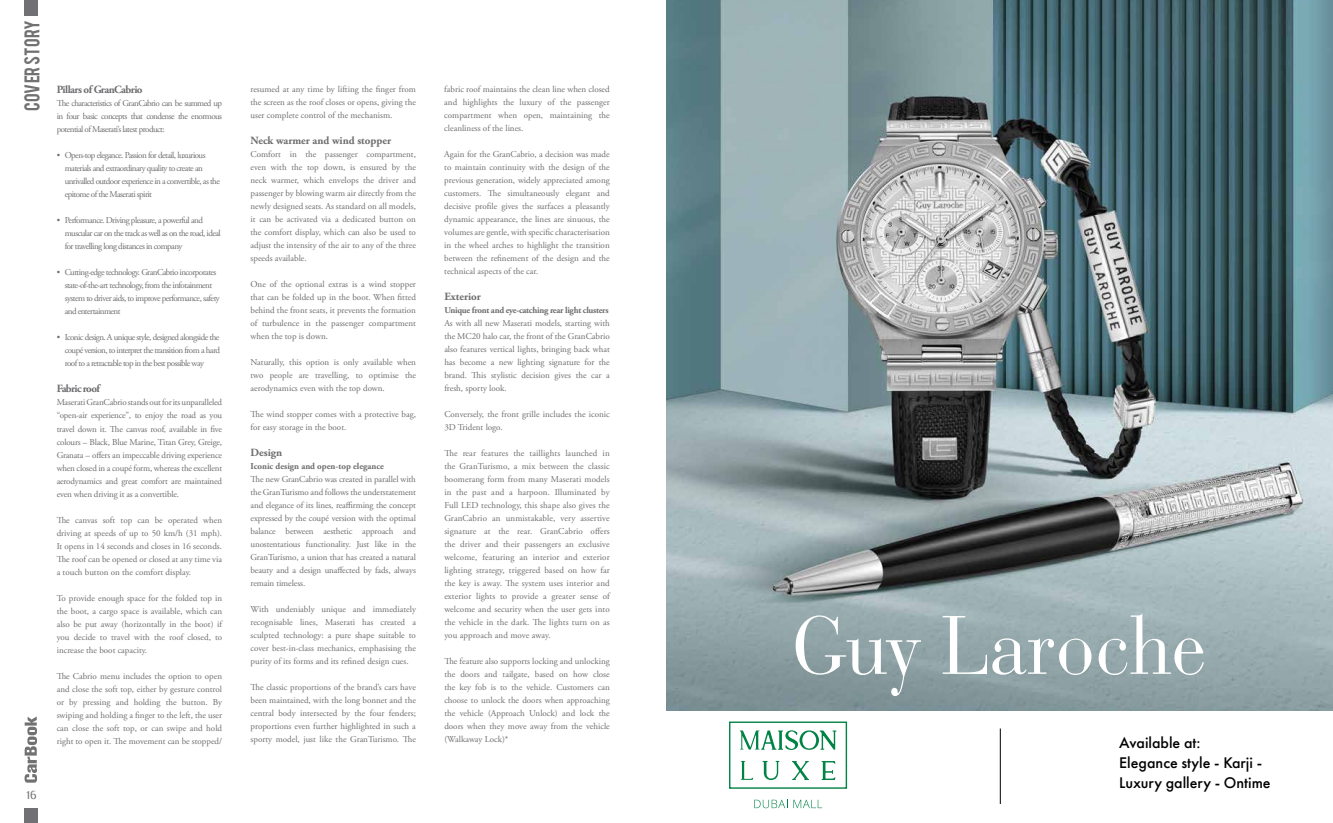
<style>
.page{position:relative;width:1333px;height:823px;background:#fff}
.page>*{position:absolute;margin:0;border:0;box-sizing:border-box;transform-origin:0 0}
.t1{font:16.7px "Bebas";color:#717073}
.t2{font:500 16px/19.8px "Futura PT";color:#000}
.t3{font:12px "Philosopher";color:#717073}
.t4{font:700 11px "Adobe Garamond Pro";letter-spacing:-.005em;color:#6d6c6f}
.t5{font:700 11px "Adobe Garamond Pro";letter-spacing:-.05em;color:#6d6c6f}
.t6{font:700 11px "Adobe Garamond Pro";letter-spacing:-.06em;color:#6d6c6f}
.t7{font:9px/13px "Adobe Garamond Pro";color:#6d6c6f;text-align:justify}
.t8{font:9px/13px "Adobe Garamond Pro";letter-spacing:-.06em;color:#6d6c6f}
.t9{font:700 9px "Adobe Garamond Pro";letter-spacing:-.03em;color:#6d6c6f}
.t10{font:700 9px "Adobe Garamond Pro";color:#6d6c6f}
</style>
<div class="page">
<svg style="left:25px;top:716px;width:12px;height:66px"></svg>
<div style="left:25px;top:807px;width:13px;height:15px;background:#717073"></div>
<img style="left:666px;top:0;width:666px;height:711px">
<hr style="left:999px;top:728px;width:1px;height:75px;background:#000">
<div style="left:729px;top:721px;width:118px;height:67px;border:1px solid #008345"></div>
<svg style="left:740px;top:761px;width:13px;height:18px"></svg>
<svg style="left:821px;top:761px;width:14px;height:18px"></svg>
<svg style="left:762px;top:760px;width:17px;height:19px"></svg>
<svg style="left:792px;top:761px;width:17px;height:18px"></svg>
<svg style="left:739px;top:730px;width:97px;height:19px"></svg>
<svg style="left:754px;top:799px;width:31px;height:8px"></svg>
<svg style="left:793px;top:799px;width:26px;height:8px"></svg>
<svg style="left:795px;top:615px;width:126px;height:80px;background:#9cacb0"></svg>
<svg style="left:942px;top:615px;width:44px;height:58px"></svg>
<svg style="left:992px;top:637px;width:99px;height:37px"></svg>
<svg style="left:1098px;top:612px;width:105px;height:62px;background:#abbbbe"></svg>
<div style="left:25px;top:0;width:13px;height:15px;background:#717073"></div>
<h1 class="t1" style="left:20px;top:111px;width:92px;rotate:-90deg">COVER STORY</h1>
<p class="t5" style="left:57px;top:83px;width:87px">Pillars of GranCabrio</p>
<p class="t7" style="left:57px;top:97px;width:167px">The characteristics of GranCabrio can be summed up in four basic concepts that condense the enormous potential of Maserati’s latest product:</p>
<p class="t8" style="left:65px;top:149px;width:157px;text-indent:-8px">• Open-top elegance. Passion for detail, luxurious materials and extraordinary quality to create an unrivalled outdoor experience in a convertible, as the epitome of the Maserati spirit</p>
<p class="t8" style="left:65px;top:214px;width:157px;text-indent:-8px">• Performance. Driving pleasure, a powerful and muscular car on the track as well as on the road, ideal for travelling long distances in company</p>
<p class="t8" style="left:65px;top:266px;width:157px;text-indent:-8px">• Cutting-edge technology. GranCabrio incorporates state-of-the-art technology, from the infotainment system to driver aids, to improve performance, safety and entertainment</p>
<p class="t7" style="left:65px;top:331px;width:157px;text-indent:-8px">• Iconic design. A unique style, designed alongside the coupé version, to interpret the transition from a hard roof to a retractable top in the best possible way</p>
<p class="t6" style="left:57px;top:382px;width:45px">Fabric roof</p>
<p class="t7" style="left:57px;top:396px;width:167px">Maserati GranCabrio stands out for its unparalleled “open-air experience”, to enjoy the road as you travel down it. The canvas roof, available in five colours – Black, Blue Marine, Titan Grey, Greige, Granata – offers an impeccable driving experience when closed in a coupé form, whereas the excellent aerodynamics and great comfort are maintained even when driving it as a convertible.</p>
<p class="t7" style="left:57px;top:513px;width:167px">The canvas soft top can be operated when driving at speeds of up to 50 km/h (31 mph).<br>It opens in 14 seconds and closes in 16 seconds.<br>The roof can be opened or closed at any time via a touch button on the comfort display.</p>
<p class="t7" style="left:57px;top:591px;width:167px">To provide enough space for the folded top in the boot, a cargo space is available, which can also be put away (horizontally in the boot) if you decide to travel with the roof closed, to increase the boot capacity.</p>
<p class="t7" style="left:57px;top:669px;width:167px">The Cabrio menu includes the option to open and close the soft top, either by gesture control or by pressing and holding the button. By swiping and holding a finger to the left, the user can close the soft top, or can swipe and hold right to open it. The movement can be stopped/</p>
<h3 class="t3" style="left:26px;top:788px;width:12px">16</h3>
<p class="t7" style="left:250px;top:82px;width:167px">resumed at any time by lifting the finger from the screen as the roof closes or opens, giving the user complete control of the mechanism.</p>
<p class="t4" style="left:250px;top:134px;width:142px">Neck warmer and wind stopper</p>
<p class="t7" style="left:250px;top:148px;width:167px">Comfort in the passenger compartment, even with the top down, is ensured by the neck warmer, which envelops the driver and passenger by blowing warm air directly from the newly designed seats. As standard on all models, it can be activated via a dedicated button on the comfort display, which can also be used to adjust the intensity of the air to any of the three speeds available.</p>
<p class="t7" style="left:250px;top:277px;width:167px">One of the optional extras is a wind stopper that can be folded up in the boot. When fitted behind the front seats, it prevents the formation of turbulence in the passenger compartment when the top is down.</p>
<p class="t7" style="left:250px;top:355px;width:167px">Naturally, this option is only available when two people are travelling, to optimise the aerodynamics even with the top down.</p>
<p class="t7" style="left:250px;top:407px;width:167px">The wind stopper comes with a protective bag, for easy storage in the boot.</p>
<p class="t4" style="left:250px;top:446px;width:33px">Design</p>
<p class="t10" style="left:250px;top:460px;width:135px">Iconic design and open-top elegance</p>
<p class="t7" style="left:250px;top:473px;width:167px">The new GranCabrio was created in parallel with the GranTurismo and follows the understatement and elegance of its lines, reaffirming the concept expressed by the coupé version with the optimal balance between aesthetic approach and unostentatious functionality. Just like in the GranTurismo, a union that has created a natural beauty and a design unaffected by fads, always remain timeless.</p>
<p class="t7" style="left:250px;top:602px;width:167px">With undeniably unique and immediately recognisable lines, Maserati has created a sculpted technology: a pure shape suitable to cover best-in-class mechanics, emphasising the purity of its forms and its refined design cues.</p>
<p class="t7" style="left:250px;top:680px;width:167px">The classic proportions of the brand’s cars have been maintained, with the long bonnet and the central body intersected by the four fenders; proportions even further highlighted in such a sporty model, just like the GranTurismo. The</p>
<p class="t7" style="left:444px;top:82px;width:167px">fabric roof maintains the clean line when closed and highlights the luxury of the passenger compartment when open, maintaining the cleanliness of the lines.</p>
<p class="t7" style="left:444px;top:147px;width:167px">Again for the GranCabrio, a decision was made to maintain continuity with the design of the previous generation, widely appreciated among customers. The simultaneously elegant and decisive profile gives the surfaces a pleasantly dynamic appearance, the lines are sinuous, the volumes are gentle, with specific characterisation in the wheel arches to highlight the transition between the refinement of the design and the technical aspects of the car.</p>
<p class="t4" style="left:444px;top:290px;width:38px">Exterior</p>
<p class="t9" style="left:444px;top:304px;width:166px">Unique front and eye-catching rear light clusters</p>
<p class="t7" style="left:444px;top:317px;width:167px">As with all new Maserati models, starting with the MC20 halo car, the front of the GranCabrio also features vertical lights, bringing back what has become a new lighting signature for the brand. This stylistic decision gives the car a fresh, sporty look.</p>
<p class="t7" style="left:444px;top:408px;width:167px">Conversely, the front grille includes the iconic<br>3D Trident logo.</p>
<p class="t7" style="left:444px;top:447px;width:167px">The rear features the taillights launched in the GranTurismo, a mix between the classic boomerang form from many Maserati models in the past and a harpoon. Illuminated by Full LED technology, this shape also gives the GranCabrio an unmistakable, very assertive signature at the rear. GranCabrio offers the driver and their passengers an exclusive welcome, featuring an interior and exterior lighting strategy, triggered based on how far the key is away. The system uses interior and exterior lights to provide a greater sense of welcome and security when the user gets into the vehicle in the dark. The lights turn on as you approach and move away.</p>
<p class="t7" style="left:444px;top:654px;width:167px">The feature also supports locking and unlocking the doors and tailgate, based on how close the key fob is to the vehicle. Customers can choose to unlock the doors when approaching the vehicle (Approach Unlock) and lock the doors when they move away from the vehicle (Walkaway Lock)*</p>
<h2 class="t2" style="left:1119px;top:732px;width:153px">Available at:<br>Elegance style - Karji -<br>Luxury gallery - Ontime</h2>
</div>
